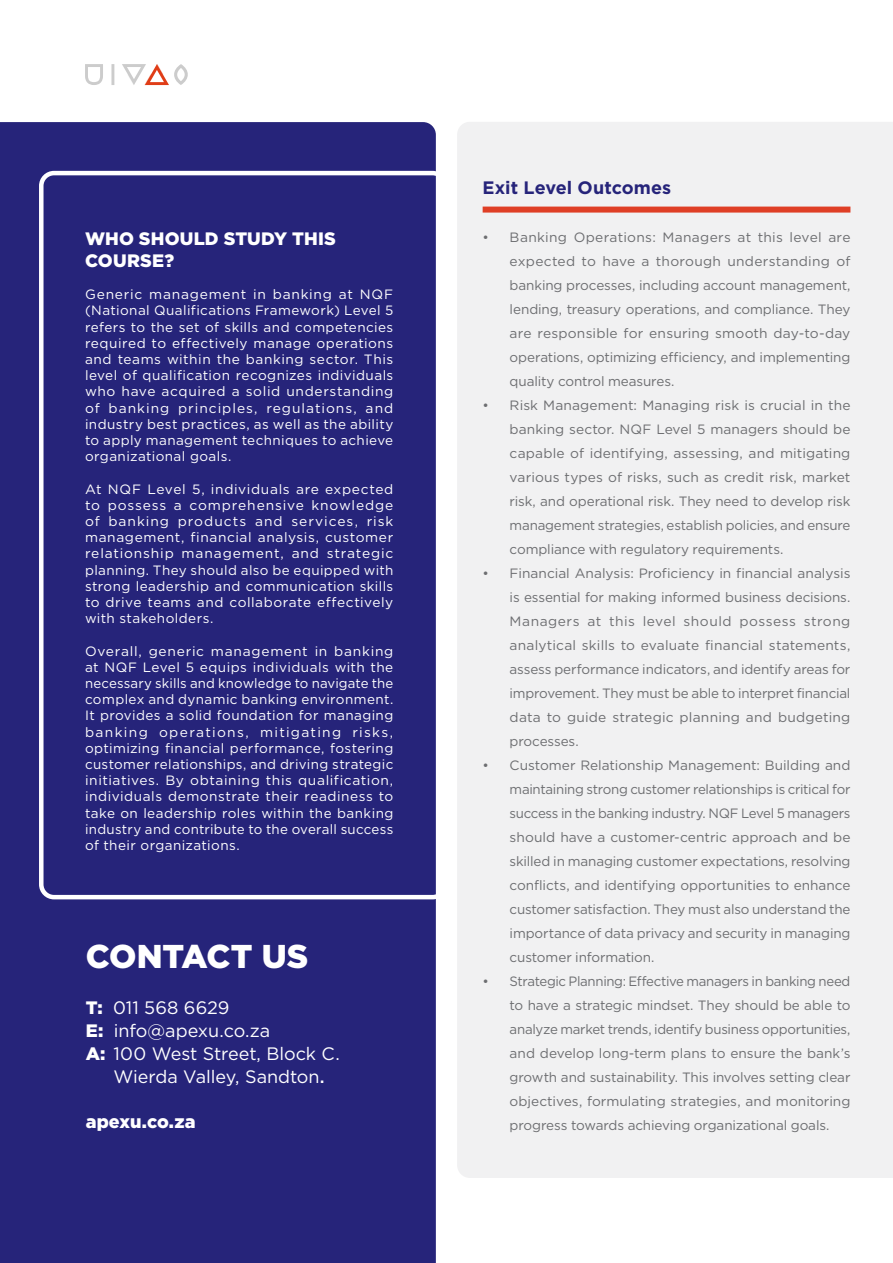
<style>
.page{position:relative;width:893px;height:1263px;background:#fff}
.page>*{position:absolute;margin:0;border:0;box-sizing:border-box;transform-origin:0 0}
.t1{font:900 33px "Gotham HTF";letter-spacing:-.005em;color:#fff}
.t2{font:18px "Gotham HTF";letter-spacing:-.005em;color:#fff}
.t3{font:900 18px/21.6px "Gotham HTF";letter-spacing:.01em;color:#fff}
.t4{font:700 18px "Gotham HTF";color:#26247a}
.t5{font:13.5px/24px "Gotham HTF";letter-spacing:-.01em;color:#6d6e71;text-align:justify}
.t6{font:13.5px/16.2px "Gotham HTF";letter-spacing:.03em;color:#fff;text-align:justify}
.s1{font-weight:900}
.s2{font-weight:500}
</style>
<div class="page">
<svg style="left:85px;top:64px;width:18px;height:21px"></svg>
<svg style="left:111px;top:64px;width:3px;height:21px"></svg>
<svg style="left:122px;top:64px;width:66px;height:21px"></svg>
<div style="left:457px;top:122px;width:436px;height:1056px;background:#f1f1f2"></div>
<div style="left:0;top:122px;width:436px;height:1141px;background:#26247a"></div>
<div style="left:39px;top:171px;width:408px;height:728px;border:4px solid #fff;border-radius:13px"></div>
<div style="left:483px;top:207px;width:367px;height:6px;background:#df3f26"></div>
<h2 class="t3" style="left:85px;top:228px;width:252px">WHO SHOULD STUDY THIS<br>COURSE?</h2>
<p class="t6" style="left:85px;top:286px;width:310px">Generic management in banking at NQF (National Qualifications Framework) Level 5 refers to the set of skills and competencies required to effectively manage operations and teams within the banking sector. This level of qualification recognizes individuals who have acquired a solid understanding of banking principles, regulations, and industry best practices, as well as the ability to apply management techniques to achieve organizational goals.</p>
<p class="t6" style="left:85px;top:480px;width:310px">At NQF Level 5, individuals are expected to possess a comprehensive knowledge of banking products and services, risk management, financial analysis, customer relationship management, and strategic planning. They should also be equipped with strong leadership and communication skills to drive teams and collaborate effectively with stakeholders.</p>
<p class="t6" style="left:85px;top:642px;width:310px">Overall, generic management in banking at NQF Level 5 equips individuals with the necessary skills and knowledge to navigate the complex and dynamic banking environment.<br>It provides a solid foundation for managing banking operations, mitigating risks, optimizing financial performance, fostering customer relationships, and driving strategic initiatives. By obtaining this qualification, individuals demonstrate their readiness to take on leadership roles within the banking industry and contribute to the overall success of their organizations.</p>
<h1 class="t1" style="left:86px;top:937px;width:224px">CONTACT US</h1>
<h2 class="t2" style="left:86px;top:998px;width:145px"><span class="s1">T:</span> 011 568 6629</h2>
<h2 class="t2" style="left:86px;top:1021px;width:186px"><span class="s1">E:</span> info@apexu.co.za</h2>
<h2 class="t2" style="left:86px;top:1043px;width:256px"><span class="s1">A:</span> 100 West Street, Block C.</h2>
<h2 class="t2" style="left:113px;top:1066px;width:213px">Wierda Valley, Sandton<span class="s2">.</span></h2>
<h2 class="t3" style="left:86px;top:1111px;width:111px">apexu.co.za</h2>
<h2 class="t4" style="left:483px;top:177px;width:190px">Exit Level Outcomes</h2>
<p class="t5" style="left:510px;top:225px;width:342px;text-indent:-27px">• Banking Operations: Managers at this level are expected to have a thorough understanding of banking processes, including account management, lending, treasury operations, and compliance. They are responsible for ensuring smooth day-to-day operations, optimizing efficiency, and implementing quality control measures.</p>
<p class="t5" style="left:510px;top:393px;width:342px;text-indent:-27px">• Risk Management: Managing risk is crucial in the banking sector. NQF Level 5 managers should be capable of identifying, assessing, and mitigating various types of risks, such as credit risk, market risk, and operational risk. They need to develop risk management strategies, establish policies, and ensure compliance with regulatory requirements.</p>
<p class="t5" style="left:510px;top:561px;width:342px;text-indent:-27px">• Financial Analysis: Proficiency in financial analysis is essential for making informed business decisions.<br>Managers at this level should possess strong analytical skills to evaluate financial statements, assess performance indicators, and identify areas for improvement. They must be able to interpret financial data to guide strategic planning and budgeting processes.</p>
<p class="t5" style="left:510px;top:753px;width:342px;text-indent:-27px">• Customer Relationship Management: Building and maintaining strong customer relationships is critical for success in the banking industry. NQF Level 5 managers should have a customer-centric approach and be skilled in managing customer expectations, resolving conflicts, and identifying opportunities to enhance customer satisfaction. They must also understand the importance of data privacy and security in managing customer information.</p>
<p class="t5" style="left:510px;top:969px;width:342px;text-indent:-27px">• Strategic Planning: Effective managers in banking need to have a strategic mindset. They should be able to analyze market trends, identify business opportunities, and develop long-term plans to ensure the bank’s growth and sustainability. This involves setting clear objectives, formulating strategies, and monitoring progress towards achieving organizational goals.</p>
</div>
